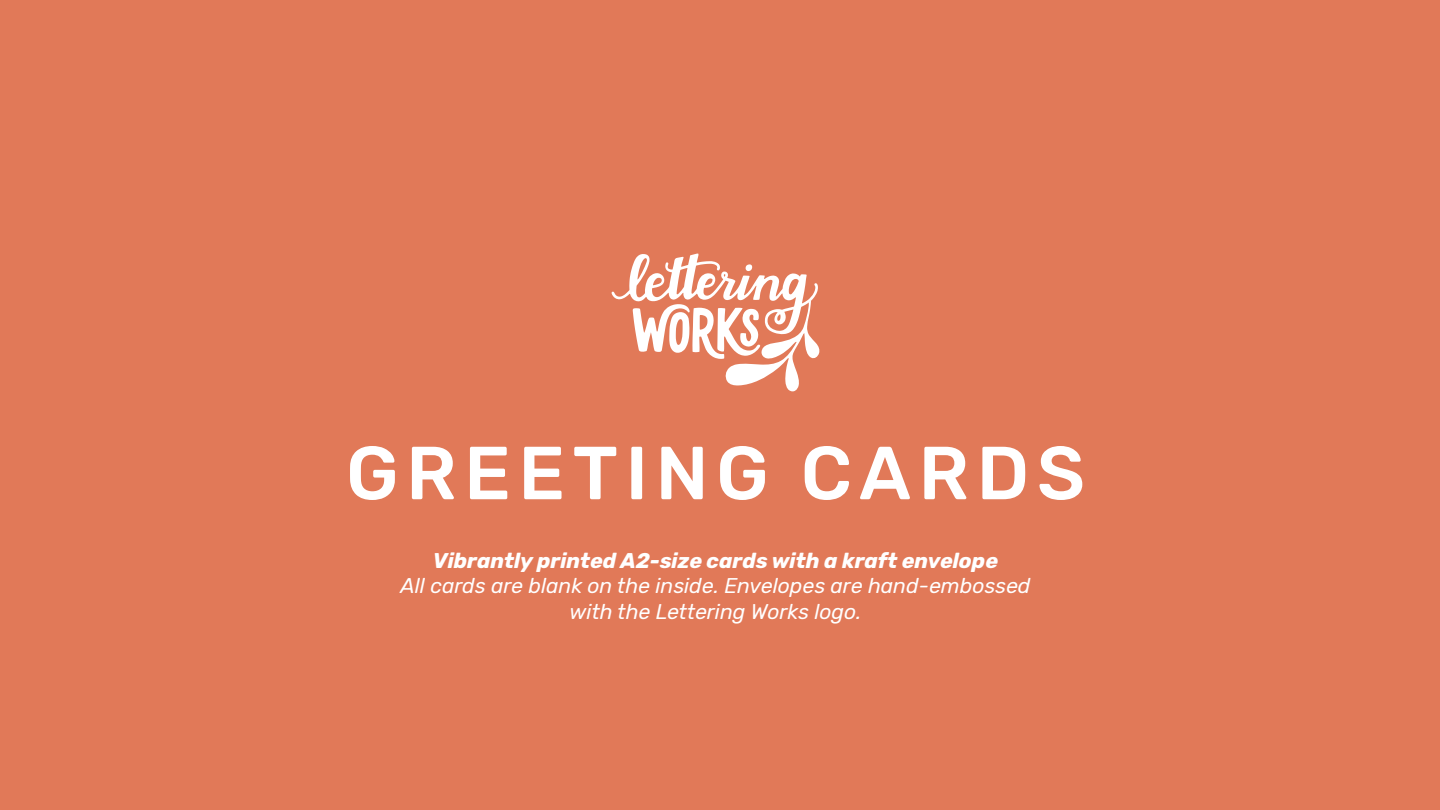
<style>
.page{position:relative;width:1440px;height:810px;background:#e17958}
.page>*{position:absolute;margin:0;border:0;box-sizing:border-box;transform-origin:0 0}
.t1{font:500 75px "Rubik";letter-spacing:.1em;color:#fff}
.t2{font:italic 21.25px/25.5px "Rubik";color:#fff;text-align:center}
.t3{font:italic 700 21.25px "Rubik";color:#fff}
</style>
<div class="page">
<svg style="left:612px;top:254px;width:208px;height:138px"></svg>
<h1 class="t1" style="left:346px;top:430px;width:741px">GREETING CARDS</h1>
<p class="t3" style="left:433px;top:548px;width:567px">Vibrantly printed A2-size cards with a kraft envelope</p>
<p class="t2" style="left:401px;top:574px;width:632px">All cards are blank on the inside. Envelopes are hand-embossed with the Lettering Works logo.</p>
</div>
